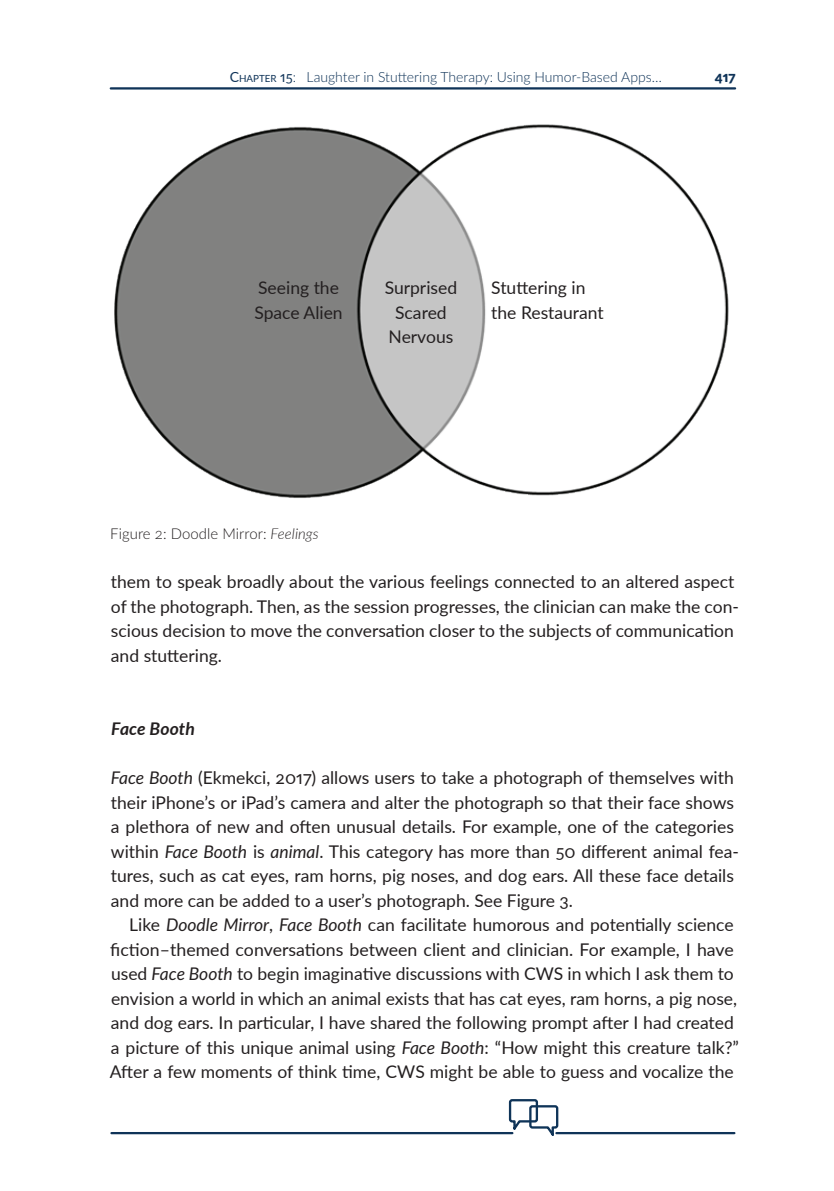
<style>
.page{position:relative;width:834px;height:1191px;background:#fff}
.page>*{position:absolute;margin:0;border:0;box-sizing:border-box;transform-origin:0 0}
.t1{font:17.5px/24.5px "Lato";color:#231f20}
.t2{font:italic 700 17.5px "Lato";color:#231f20}
.t3{font:300 14.88px "Lato";letter-spacing:.005em;color:#231f20}
.t4{font:300 14px "Lato";color:#0f3358}
.t5{font:900 14px "Lato";color:#0f3358}
.s1{font-weight:400}
.s2{font-weight:400;font-size:9.8px}
.s3{font-style:italic}
</style>
<div class="page">
<hr style="left:111px;top:87px;width:624px;height:3px;background:#0f3358">
<svg style="left:508px;top:1099px;width:51px;height:37px"></svg>
<hr style="left:556px;top:1132px;width:178px;height:2px;background:#0f3358">
<hr style="left:111px;top:1132px;width:401px;height:2px;background:#0f3358">
<img style="left:114px;top:124px;width:615px;height:374px">
<p class="t4" style="left:230px;top:67px;width:433px"><span class="s1">C</span><span class="s2">HAPTER</span> <span class="s1">15</span>: Laughter in Stuttering Therapy: Using Humor-Based Apps…</p>
<p class="t5" style="left:714px;top:67px;width:22px">417</p>
<p class="t1" style="left:254px;top:275px;width:90px">Seeing the<br>Space Alien</p>
<p class="t1" style="left:384px;top:275px;width:74px;text-align:center">Surprised<br>Scared<br>Nervous</p>
<p class="t1" style="left:491px;top:275px;width:114px">Stuttering in the Restaurant</p>
<p class="t3" style="left:110px;top:523px;width:210px">Figure 2: Doodle Mirror: <span class="s3">Feelings</span></p>
<p class="t1" style="left:111px;top:569px;width:629px">them to speak broadly about the various feelings connected to an altered aspect of the photograph. Then, as the session progresses, the clinician can make the con&shy;scious decision to move the conversation closer to the subjects of communication and stuttering.</p>
<p class="t2" style="left:111px;top:716px;width:85px">Face Booth</p>
<p class="t1" style="left:111px;top:765px;width:629px"><span class="s3">Face Booth</span> (Ekmekci, 2017) allows users to take a photograph of themselves with their iPhone’s or iPad’s camera and alter the photograph so that their face shows a plethora of new and often unusual details. For example, one of the categories within <span class="s3">Face Booth</span> is <span class="s3">animal</span>. This category has more than 50 different animal fea&shy;tures, such as cat eyes, ram horns, pig noses, and dog ears. All these face details and more can be added to a user’s photograph. See Figure 3.</p>
<p class="t1" style="left:110px;top:912px;width:630px;text-indent:19px">Like <span class="s3">Doodle Mirror</span>, <span class="s3">Face Booth</span> can facilitate humorous and potentially science fiction–themed conversations between client and clinician. For example, I have used <span class="s3">Face Booth</span> to begin imaginative discussions with CWS in which I ask them to envision a world in which an animal exists that has cat eyes, ram horns, a pig nose, and dog ears. In particular, I have shared the following prompt after I had created a picture of this unique animal using <span class="s3">Face Booth</span>: “How might this creature talk?” After a few moments of think time, CWS might be able to guess and vocalize the</p>
</div>
